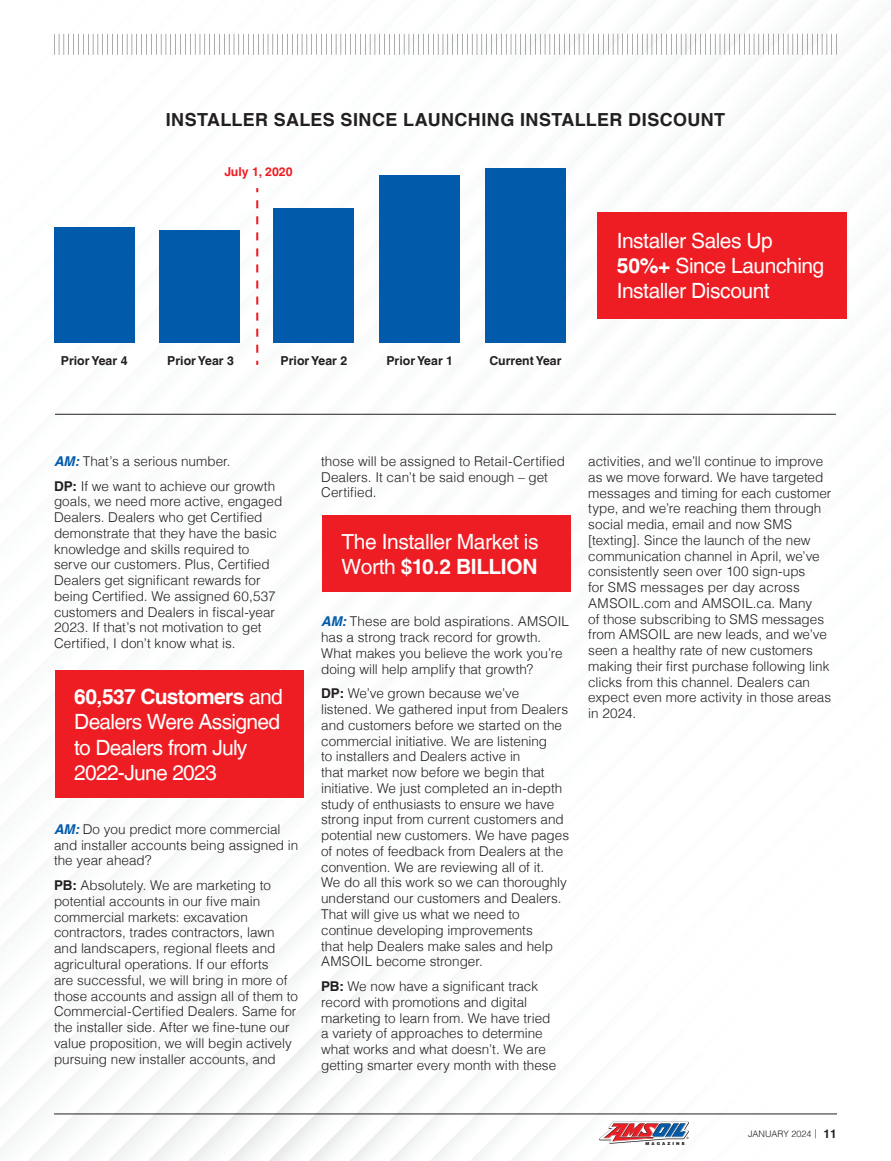
<style>
.page{position:relative;width:891px;height:1161px;background:#fff}
.page>*{position:absolute;margin:0;border:0;box-sizing:border-box;transform-origin:0 0}
.t1{font:21px/25.2px "Helvetica LT";letter-spacing:-.025em;color:#fff}
.ArticleAuthor{font:700 18px "Helvetica LT";letter-spacing:.02em;color:#231f20}
.BodyCopy{font:300 13.5px/15.8px "Helvetica LT";color:#231f20}
.t2{font:700 12.3px "Helvetica LT";color:#231f20}
.t3{font:700 12.3px "Helvetica LT";color:#ee1d23}
.t4{font:300 9px "Helvetica LT";color:#231f20}
.t5{font:900 4.2px "Helvetica LT";letter-spacing:.5em;color:#231f20}
.s1{font-weight:700}
.s2{font-weight:700;font-style:italic;color:#015aaa}
.s3{font-weight:700;font-size:12px}
</style>
<div class="page">
<img style="left:0;top:0;width:837px;height:1161px">
<hr style="left:54px;top:1114px;width:783px;height:1px;background:#231f20">
<svg style="left:599px;top:1121px;width:90px;height:23px"></svg>
<div style="left:54px;top:227px;width:80px;height:116px;background:#015aaa"></div>
<div style="left:160px;top:230px;width:80px;height:113px;background:#015aaa"></div>
<div style="left:274px;top:208px;width:80px;height:135px;background:#015aaa"></div>
<div style="left:380px;top:176px;width:80px;height:167px;background:#015aaa"></div>
<div style="left:485px;top:168px;width:81px;height:175px;background:#015aaa"></div>
<svg style="left:256px;top:200px;width:2px;height:165px"></svg>
<svg style="left:54px;top:34px;width:783px;height:21px"></svg>
<hr style="left:55px;top:414px;width:781px;height:1px;background:#231f20">
<div style="left:598px;top:212px;width:249px;height:107px;background:#ee1d23"></div>
<div style="left:55px;top:670px;width:249px;height:128px;background:#ee1d23"></div>
<div style="left:322px;top:516px;width:249px;height:76px;background:#ee1d23"></div>
<p class="ArticleAuthor" style="left:166px;top:108px;width:561px">INSTALLER SALES SINCE LAUNCHING INSTALLER DISCOUNT</p>
<p class="t3" style="left:224px;top:164px;width:70px">July 1, 2020</p>
<p class="t2" style="left:61px;top:353px;width:68px">Prior Year 4</p>
<p class="t2" style="left:167px;top:353px;width:68px">Prior Year 3</p>
<p class="t2" style="left:281px;top:353px;width:68px">Prior Year 2</p>
<p class="t2" style="left:386px;top:353px;width:68px">Prior Year 1</p>
<p class="t2" style="left:489px;top:353px;width:74px">Current Year</p>
<p class="t1" style="left:617px;top:228px;width:209px">Installer Sales Up<br><span class="s1">50%+</span> Since Launching<br>Installer Discount</p>
<p class="BodyCopy" style="left:54px;top:453px;width:178px"><span class="s2">AM:</span> That’s a serious number.</p>
<p class="BodyCopy" style="left:54px;top:478px;width:230px"><span class="s1">DP:</span> If we want to achieve our growth goals, we need more active, engaged Dealers. Dealers who get Certified demonstrate that they have the basic knowledge and skills required to serve our customers. Plus, Certified Dealers get significant rewards for being Certified. We assigned 60,537 customers and Dealers in fiscal-year 2023. If that’s not motivation to get Certified, I don’t know what is.</p>
<p class="t1" style="left:74px;top:684px;width:210px"><span class="s1">60,537 Customers</span> and<br>Dealers Were Assigned to Dealers from July<br>2022-June 2023</p>
<p class="BodyCopy" style="left:54px;top:821px;width:246px"><span class="s2">AM:</span> Do you predict more commercial and installer accounts being assigned in the year ahead?</p>
<p class="BodyCopy" style="left:54px;top:877px;width:245px"><span class="s1">PB:</span> Absolutely. We are marketing to potential accounts in our five main commercial markets: excavation contractors, trades contractors, lawn and landscapers, regional fleets and agricultural operations. If our efforts<br>are successful, we will bring in more of those accounts and assign all of them to Commercial-Certified Dealers. Same for the installer side. After we fine-tune our value proposition, we will begin actively pursuing new installer accounts, and</p>
<p class="BodyCopy" style="left:321px;top:453px;width:245px">those will be assigned to Retail-Certified<br>Dealers. It can’t be said enough – get<br>Certified.</p>
<p class="t1" style="left:342px;top:529px;width:199px">The Installer Market is<br>Worth <span class="s1">$10.2 BILLION</span></p>
<p class="BodyCopy" style="left:321px;top:614px;width:249px"><span class="s2">AM:</span> These are bold aspirations. AMSOIL has a strong track record for growth.<br>What makes you believe the work you’re doing will help amplify that growth?</p>
<p class="BodyCopy" style="left:321px;top:686px;width:250px"><span class="s1">DP:</span> We’ve grown because we’ve listened. We gathered input from Dealers and customers before we started on the commercial initiative. We are listening<br>to installers and Dealers active in<br>that market now before we begin that initiative. We just completed an in-depth study of enthusiasts to ensure we have strong input from current customers and potential new customers. We have pages of notes of feedback from Dealers at the convention. We are reviewing all of it.<br>We do all this work so we can thoroughly understand our customers and Dealers.<br>That will give us what we need to continue developing improvements<br>that help Dealers make sales and help AMSOIL become stronger.</p>
<p class="BodyCopy" style="left:321px;top:978px;width:237px"><span class="s1">PB:</span> We now have a significant track record with promotions and digital marketing to learn from. We have tried a variety of approaches to determine what works and what doesn’t. We are getting smarter every month with these</p>
<p class="BodyCopy" style="left:588px;top:453px;width:245px">activities, and we’ll continue to improve as we move forward. We have targeted messages and timing for each customer type, and we’re reaching them through social media, email and now SMS [texting]. Since the launch of the new communication channel in April, we’ve consistently seen over 100 sign-ups<br>for SMS messages per day across AMSOIL.com and AMSOIL.ca. Many<br>of those subscribing to SMS messages from AMSOIL are new leads, and we’ve seen a healthy rate of new customers making their first purchase following link clicks from this channel. Dealers can expect even more activity in those areas in 2024.</p>
<p class="t5" style="left:645px;top:1141px;width:41px">MAGAZINE</p>
<p class="t4" style="left:748px;top:1128px;width:90px">JANUARY 2024 | <span class="s3">11</span></p>
</div>
